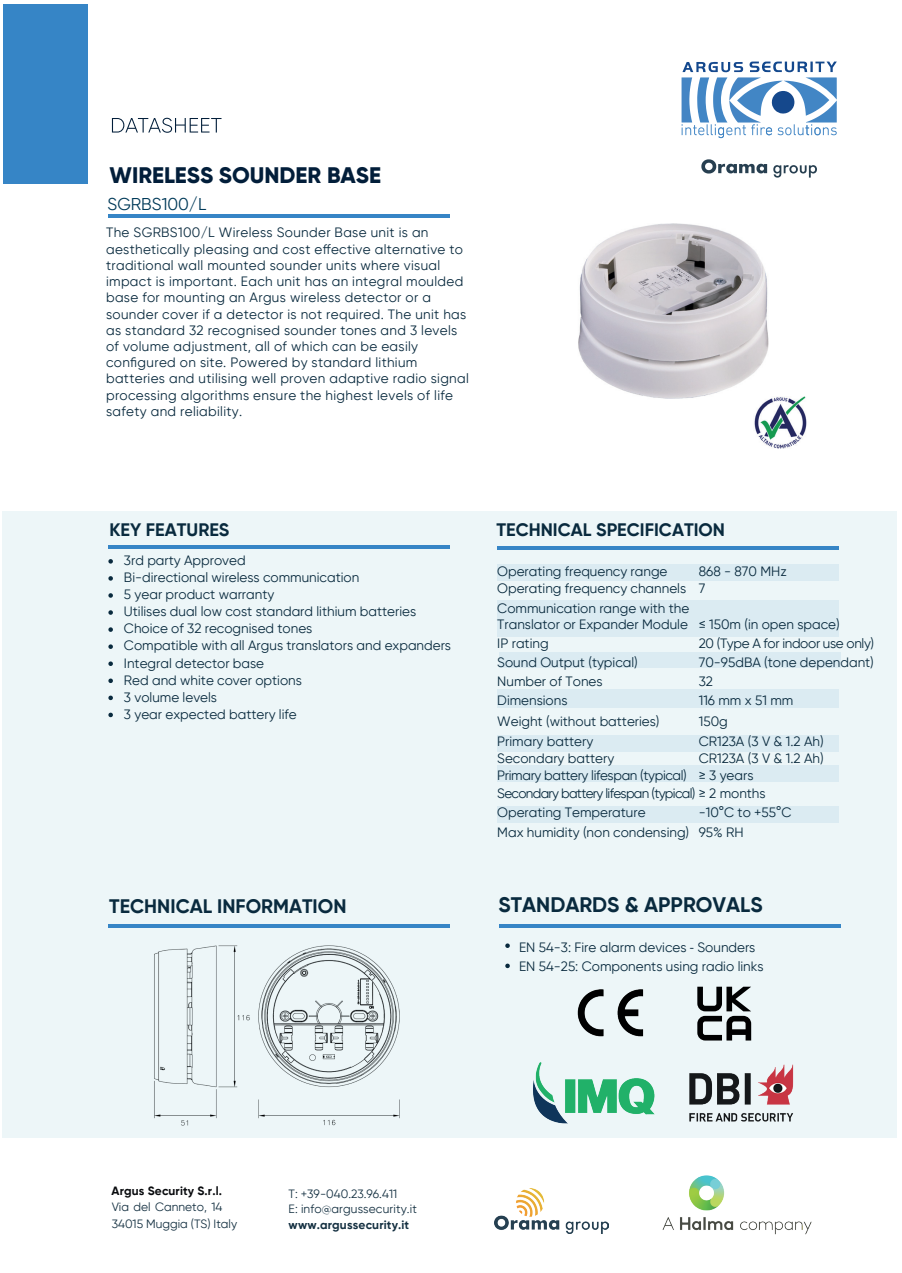
<style>
.page{position:relative;width:902px;height:1273px;background:#fff}
.page>*{position:absolute;margin:0;border:0;box-sizing:border-box;transform-origin:0 0}
.t1{font:800 22.5px "Gilroy";color:#021e3a}
.t2{font:700 21px "Gilroy";color:#092a3e}
.t3{font:700 19.5px "Gilroy";color:#092a3e}
.t4{font:700 18px "Gilroy";color:#092a3e}
.t5{font:17.1px "Gilroy";color:#013a59}
.t6{font:13.5px/17.1px "Gilroy";color:#092a3e}
.t7{font:13.5px/16.2px "Gilroy";letter-spacing:.025em;color:#092a3e}
.t8{font:13.5px "Gilroy";letter-spacing:-.025em;color:#092a3e}
.t9{font:13.5px "Gilroy";letter-spacing:-.05em;color:#092a3e}
.t10{font:12px/16.5px "Gilroy";color:#143041}
.t11{font:700 12px "Gilroy";letter-spacing:.015em;color:#143041}
.t12{font:700 12px "Gilroy";letter-spacing:.01em;color:#080a0d}
.s1{font-family:"Myriad Pro"}
</style>
<div class="page">
<div style="left:4px;top:4px;width:84px;height:180px;background:#3685c6"></div>
<hr style="left:108px;top:215px;width:341px;height:3px;background:#3685c6">
<svg style="left:112px;top:118px;width:109px;height:15px"></svg>
<div style="left:2px;top:511px;width:894px;height:626px;background:#edf6f8"></div>
<hr style="left:108px;top:924px;width:341px;height:3px;background:#3685c6">
<hr style="left:499px;top:924px;width:341px;height:3px;background:#3685c6">
<hr style="left:496px;top:546px;width:342px;height:3px;background:#3685c6">
<hr style="left:108px;top:545px;width:341px;height:3px;background:#3685c6">
<div style="left:497px;top:564px;width:341px;height:17px;background:#dbebf2"></div>
<div style="left:497px;top:599px;width:341px;height:37px;background:#dbebf2"></div>
<div style="left:499px;top:652px;width:341px;height:15px;background:#dbebf2"></div>
<div style="left:497px;top:689px;width:341px;height:18px;background:#dbebf2"></div>
<div style="left:497px;top:735px;width:341px;height:17px;background:#dbebf2"></div>
<div style="left:497px;top:765px;width:341px;height:17px;background:#dbebf2"></div>
<div style="left:497px;top:805px;width:341px;height:17px;background:#dbebf2"></div>
<svg style="left:505px;top:943px;width:4px;height:5px"></svg>
<svg style="left:505px;top:963px;width:4px;height:5px"></svg>
<img style="left:577px;top:989px;width:67px;height:48px">
<svg style="left:697px;top:986px;width:53px;height:54px"></svg>
<img style="left:662px;top:1175px;width:150px;height:60px">
<img style="left:494px;top:1188px;width:114px;height:45px">
<svg style="left:108px;top:559px;width:5px;height:4px"></svg>
<svg style="left:108px;top:576px;width:5px;height:4px"></svg>
<svg style="left:108px;top:593px;width:5px;height:4px"></svg>
<svg style="left:108px;top:610px;width:5px;height:4px"></svg>
<svg style="left:108px;top:627px;width:5px;height:5px"></svg>
<svg style="left:108px;top:644px;width:5px;height:5px"></svg>
<svg style="left:108px;top:661px;width:5px;height:5px"></svg>
<svg style="left:108px;top:678px;width:5px;height:5px"></svg>
<svg style="left:108px;top:695px;width:5px;height:5px"></svg>
<svg style="left:108px;top:712px;width:5px;height:5px"></svg>
<svg style="left:701px;top:159px;width:65px;height:14px"></svg>
<svg style="left:773px;top:165px;width:43px;height:13px"></svg>
<svg style="left:681px;top:62px;width:155px;height:76px"></svg>
<img style="left:578px;top:223px;width:191px;height:176px">
<img style="left:753px;top:396px;width:54px;height:53px">
<img style="left:154px;top:945px;width:246px;height:181px">
<img style="left:689px;top:1064px;width:105px;height:58px">
<img style="left:518px;top:1062px;width:151px;height:76px">
<h1 class="t1" style="left:109px;top:161px;width:273px">WIRELESS SOUNDER BASE</h1>
<p class="t5" style="left:107px;top:193px;width:100px">SGRBS100/L</p>
<p class="t7" style="left:106px;top:224px;width:364px">The SGRBS100/L Wireless Sounder Base unit is an aesthetically pleasing and cost effective alternative to traditional wall mounted sounder units where visual impact is important. Each unit has an integral moulded base for mounting an Argus wireless detector or a sounder cover if a detector is not required. The unit has as standard 32 recognised sounder tones and 3 levels of volume adjustment, all of which can be easily configured on site. Powered by standard lithium batteries and utilising well proven adaptive radio signal processing algorithms ensure the highest levels of life safety and reliability.</p>
<h3 class="t4" style="left:109px;top:518px;width:121px">KEY FEATURES</h3>
<h3 class="t4" style="left:496px;top:518px;width:230px">TECHNICAL SPECIFICATION</h3>
<p class="t6" style="left:124px;top:551px;width:328px">3rd party Approved<br>Bi-directional wireless communication<br>5 year product warranty<br>Utilises dual low cost standard lithium batteries<br>Choice of 32 recognised tones<br>Compatible with all Argus translators and expanders<br>Integral detector base<br>Red and white cover options<br>3 volume levels<br>3 year expected battery life</p>
<p class="t6" style="left:497px;top:562px;width:172px">Operating frequency range</p>
<p class="t6" style="left:497px;top:562px;width:291px;line-height:17.5px;text-indent:201px">868 - 870 MHz<br>Operating frequency channels 7</p>
<p class="t6" style="left:497px;top:600px;width:344px;line-height:16.2px">Communication range with the<br>Translator or Expander Module ≤ 150m (in open space)</p>
<p class="t6" style="left:497px;top:634px;width:53px">IP rating</p>
<p class="t8" style="left:698px;top:634px;width:177px">20 (Type A for indoor use only)</p>
<p class="t6" style="left:497px;top:653px;width:142px">Sound Output (typical)</p>
<p class="t6" style="left:698px;top:653px;width:176px">70-95dBA (tone dependant)</p>
<p class="t6" style="left:497px;top:672px;width:107px">Number of Tones</p>
<p class="t6" style="left:698px;top:672px;width:16px">32</p>
<p class="t6" style="left:497px;top:691px;width:72px">Dimensions</p>
<p class="t6" style="left:698px;top:691px;width:96px">116 mm x 51 mm</p>
<p class="t6" style="left:497px;top:712px;width:164px">Weight (without batteries)</p>
<p class="t6" style="left:698px;top:712px;width:30px">150g</p>
<p class="t6" style="left:497px;top:732px;width:97px">Primary battery</p>
<p class="t6" style="left:698px;top:732px;width:126px">CR123A (3 V &amp; 1.2 Ah)</p>
<p class="t6" style="left:497px;top:749px;width:118px">Secondary battery</p>
<p class="t6" style="left:698px;top:749px;width:126px">CR123A (3 V &amp; 1.2 Ah)</p>
<p class="t8" style="left:497px;top:767px;width:257px">Primary battery lifespan (typical) ≥ 3 years</p>
<p class="t9" style="left:497px;top:784px;width:270px">Secondary battery lifespan (typical) ≥ 2 months</p>
<p class="t6" style="left:497px;top:801px;width:295px;line-height:20.5px;text-indent:201px">-10°C to +55°C<br>Max humidity (non condensing) 95% RH</p>
<p class="t6" style="left:497px;top:803px;width:150px">Operating Temperature</p>
<h3 class="t3" style="left:109px;top:893px;width:238px">TECHNICAL INFORMATION</h3>
<h2 class="t2" style="left:498px;top:891px;width:265px">STANDARDS &amp; APPROVALS</h2>
<p class="t6" style="left:519px;top:938px;width:238px">EN 54-3: Fire alarm devices <span class="s1">‐</span> Sounders</p>
<p class="t12" style="left:112px;top:1183px;width:112px">Argus Security S.r.l.</p>
<p class="t10" style="left:112px;top:1198px;width:127px">Via del Canneto, 14<br>34015 Muggia (TS) Italy</p>
<p class="t10" style="left:288px;top:1185px;width:130px;line-height:15.8px">T: +39-040.23.96.411<br>E: info@argussecurity.it</p>
<p class="t11" style="left:288px;top:1217px;width:122px">www.argussecurity.it</p>
<p class="t6" style="left:519px;top:957px;width:246px">EN 54-25: Components using radio links</p>
</div>
